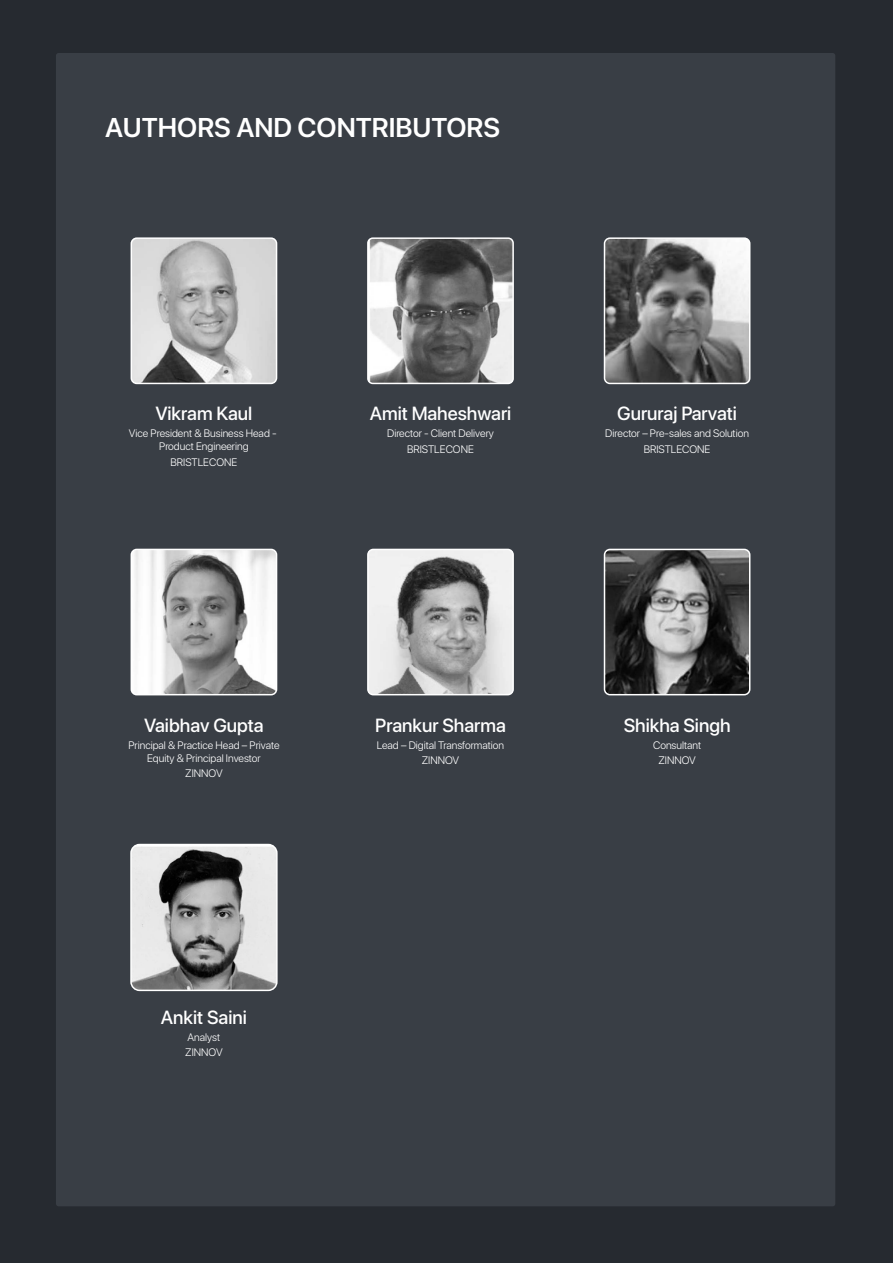
<style>
.page{position:relative;width:893px;height:1263px;background:#262a30}
.page>*{position:absolute;margin:0;border:0;box-sizing:border-box;transform-origin:0 0}
.t1{font:600 27px "SF Pro Display";color:#fff}
.t2{font:500 18.9px "SF Pro Display";color:#fff}
.t3{font:300 10.8px/14.9px "SF Pro Display";color:#fff;text-align:center}
</style>
<div class="page">
<div style="left:56px;top:53px;width:779px;height:1153px;background:#393e45;border-radius:3px"></div>
<img style="left:133px;top:844px;width:142px;height:144px">
<div style="left:130px;top:844px;width:148px;height:147px;border:2px solid #fff;border-radius:9px"></div>
<img style="left:131px;top:549px;width:146px;height:146px">
<div style="left:131px;top:549px;width:146px;height:146px;border:2px solid #fff;border-radius:5px"></div>
<img style="left:368px;top:549px;width:145px;height:146px">
<div style="left:367px;top:549px;width:147px;height:146px;border:2px solid #fff;border-radius:5px"></div>
<img style="left:604px;top:549px;width:146px;height:146px">
<div style="left:604px;top:549px;width:146px;height:146px;border:2px solid #fff;border-radius:6px"></div>
<img style="left:604px;top:238px;width:146px;height:145px">
<div style="left:604px;top:237px;width:146px;height:147px;border:2px solid #fff;border-radius:5px"></div>
<img style="left:131px;top:240px;width:146px;height:143px">
<div style="left:131px;top:237px;width:146px;height:147px;border:2px solid #fff;border-radius:6px"></div>
<img style="left:370px;top:240px;width:141px;height:141px">
<div style="left:367px;top:237px;width:147px;height:147px;border:2px solid #fff;border-radius:5px"></div>
<h1 class="t1" style="left:105px;top:111px;width:396px">AUTHORS AND CONTRIBUTORS</h1>
<h2 class="t2" style="left:155px;top:402px;width:98px">Vikram Kaul</h2>
<p class="t3" style="left:129px;top:426px;width:149px;line-height:13px">Vice President &amp; Business Head -<br>Product Engineering</p>
<p class="t3" style="left:171px;top:455px;width:68px">BRISTLECONE</p>
<h2 class="t2" style="left:370px;top:402px;width:143px">Amit Maheshwari</h2>
<p class="t3" style="left:387px;top:425px;width:108px;line-height:16.2px">Director - Client Delivery<br>BRISTLECONE</p>
<h2 class="t2" style="left:617px;top:402px;width:121px">Gururaj Parvati</h2>
<p class="t3" style="left:605px;top:425px;width:145px;line-height:16.2px">Director – Pre-sales and Solution<br>BRISTLECONE</p>
<h2 class="t2" style="left:144px;top:715px;width:121px">Vaibhav Gupta</h2>
<p class="t3" style="left:128px;top:739px;width:153px;line-height:13px">Principal &amp; Practice Head – Private<br>Equity &amp; Principal Investor</p>
<p class="t3" style="left:185px;top:766px;width:39px">ZINNOV</p>
<h2 class="t2" style="left:161px;top:1006px;width:88px">Ankit Saini</h2>
<p class="t3" style="left:185px;top:1030px;width:39px;text-align:left">Analyst<br>ZINNOV</p>
<h2 class="t2" style="left:375px;top:715px;width:132px">Prankur Sharma</h2>
<p class="t3" style="left:377px;top:738px;width:129px">Lead – Digital Transformation<br>ZINNOV</p>
<h2 class="t2" style="left:624px;top:715px;width:108px">Shikha Singh</h2>
<p class="t3" style="left:653px;top:738px;width:49px">Consultant<br>ZINNOV</p>
</div>
